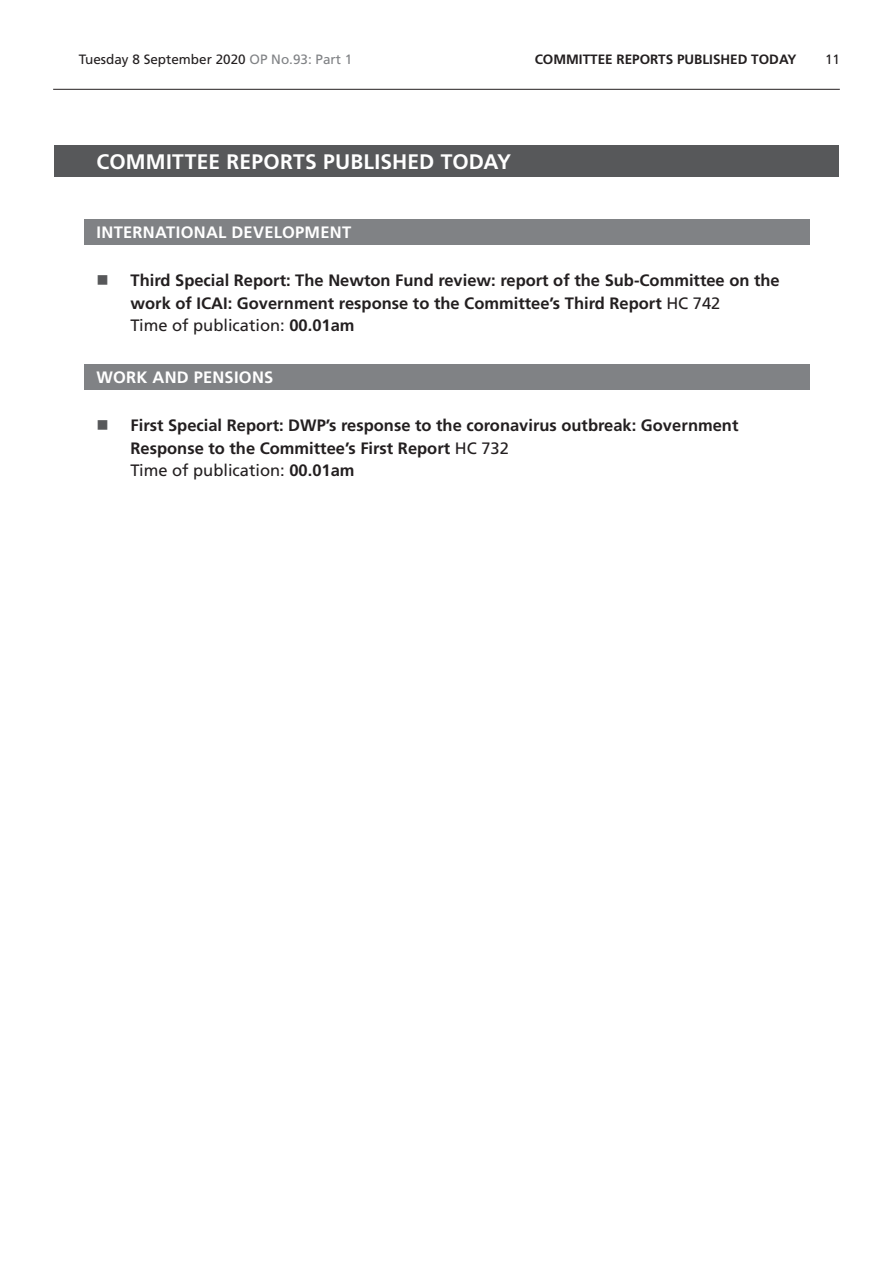
<style>
.page{position:relative;width:893px;height:1263px;background:#fff}
.page>*{position:absolute;margin:0;border:0;box-sizing:border-box;transform-origin:0 0}
.Heading1Grey{font:700 21px "Frutiger LT Std";letter-spacing:.01em;color:#fff}
.t1{font:700 16.5px/22.5px "Frutiger LT Std";color:#231f20}
.Heading2Grey{font:700 16.5px "Frutiger LT Std";letter-spacing:.015em;color:#fff}
.t2{font:13.5px "Frutiger LT Std";color:#231f20}
.t3{font:700 13.5px "Frutiger LT Std";color:#231f20}
.s1{color:#808285}
.s2{font-weight:400}
</style>
<div class="page">
<hr style="left:53px;top:89px;width:787px;height:1px;background:#231f20">
<div style="left:54px;top:146px;width:785px;height:31px;background:#57585a"></div>
<div style="left:84px;top:219px;width:725px;height:25px;background:#808285"></div>
<div style="left:84px;top:365px;width:725px;height:25px;background:#808285"></div>
<p class="t2" style="left:79px;top:52px;width:275px">Tuesday 8 September 2020 <span class="s1">OP No.93: Part 1</span></p>
<p class="t3" style="left:535px;top:52px;width:28px">Committee</p>
<p class="t3" style="left:616px;top:52px;width:42px">Reports</p>
<p class="t3" style="left:677px;top:52px;width:17px">Published</p>
<p class="t3" style="left:751px;top:52px;width:28px">Today</p>
<p class="t2" style="left:825px;top:52px;width:17px">11</p>
<h2 class="Heading1Grey" style="left:97px;top:149px;width:416px">COMMITTEE REPORTS PUBLISHED TODAY</h2>
<h2 class="Heading2Grey" style="left:97px;top:223px;width:256px">INTERNATIONAL DEVELOPMENT</h2>
<p class="t1" style="left:131px;top:269px;width:651px">Third Special Report: The Newton Fund review: report of the Sub-Committee on the work of ICAI: Government response to the Committee’s Third Report <span class="s2">HC 742<br>Time of publication:</span> 00.01am</p>
<h2 class="Heading2Grey" style="left:97px;top:368px;width:178px">WORK AND PENSIONS</h2>
<p class="t1" style="left:131px;top:414px;width:609px">First Special Report: DWP’s response to the coronavirus outbreak: Government<br>Response to the Committee’s First Report <span class="s2">HC 732<br>Time of publication:</span> 00.01am</p>
</div>
